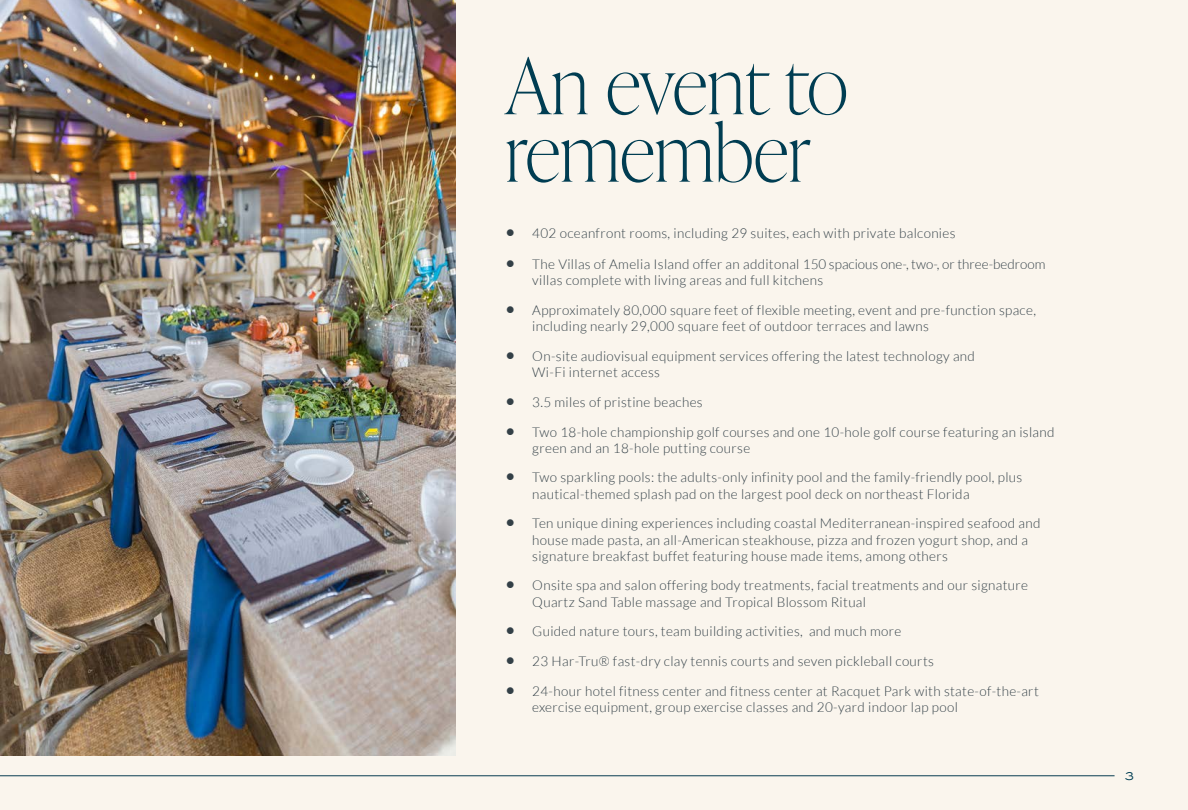
<style>
.page{position:relative;width:1188px;height:810px;background:#faf5ed}
.page>*{position:absolute;margin:0;border:0;box-sizing:border-box;transform-origin:0 0}
.Headline{font:100 78px/67.5px "Ivy Presto Display";color:#003d52}
.t1{font:300 13.5px/16.2px "Lato";letter-spacing:.025em;color:#334047}
.t2{font:12px "Sweet Sans Pro";color:#003d52}
.s1{font-weight:400;font-size:18px}
</style>
<div class="page">
<img style="left:1px;top:0;width:454px;height:756px">
<hr style="left:0;top:775px;width:1115px;height:1px;background:#083d51">
<p class="Headline" style="left:505px;top:48px;width:344px">An event to remember</p>
<p class="t1" style="left:505px;top:225px;width:452px"><span class="s1">•</span> 402 oceanfront rooms, including 29 suites, each with private balconies</p>
<p class="t1" style="left:532px;top:256px;width:515px;text-indent:-27px"><span class="s1">•</span> The Villas of Amelia Island offer an additonal 150 spacious one-, two-, or three-bedroom villas complete with living areas and full kitchens</p>
<p class="t1" style="left:532px;top:302px;width:505px;text-indent:-27px"><span class="s1">•</span> Approximately 80,000 square feet of flexible meeting, event and pre-function space, including nearly 29,000 square feet of outdoor terraces and lawns</p>
<p class="t1" style="left:532px;top:348px;width:444px;text-indent:-27px"><span class="s1">•</span> On-site audiovisual equipment services offering the latest technology and<br>Wi-Fi internet access</p>
<p class="t1" style="left:505px;top:394px;width:199px"><span class="s1">•</span> 3.5 miles of pristine beaches</p>
<p class="t1" style="left:532px;top:424px;width:524px;text-indent:-27px"><span class="s1">•</span> Two 18-hole championship golf courses and one 10-hole golf course featuring an island green and an 18-hole putting course</p>
<p class="t1" style="left:532px;top:470px;width:492px;text-indent:-27px"><span class="s1">•</span> Two sparkling pools: the adults-only infinity pool and the family-friendly pool, plus nautical-themed splash pad on the largest pool deck on northeast Florida</p>
<p class="t1" style="left:532px;top:515px;width:510px;text-indent:-27px"><span class="s1">•</span> Ten unique dining experiences including coastal Mediterranean-inspired seafood and house made pasta, an all-American steakhouse, pizza and frozen yogurt shop, and a signature breakfast buffet featuring house made items, among others</p>
<p class="t1" style="left:532px;top:578px;width:497px;text-indent:-27px"><span class="s1">•</span> Onsite spa and salon offering body treatments, facial treatments and our signature<br>Quartz Sand Table massage and Tropical Blossom Ritual</p>
<p class="t1" style="left:505px;top:623px;width:398px"><span class="s1">•</span> Guided nature tours, team building activities, and much more</p>
<p class="t1" style="left:505px;top:653px;width:430px"><span class="s1">•</span> 23 Har-Tru® fast-dry clay tennis courts and seven pickleball courts</p>
<p class="t1" style="left:532px;top:683px;width:508px;text-indent:-27px"><span class="s1">•</span> 24-hour hotel fitness center and fitness center at Racquet Park with state-of-the-art exercise equipment, group exercise classes and 20-yard indoor lap pool</p>
<p class="t2" style="left:1125px;top:767px;width:11px">3</p>
</div>
